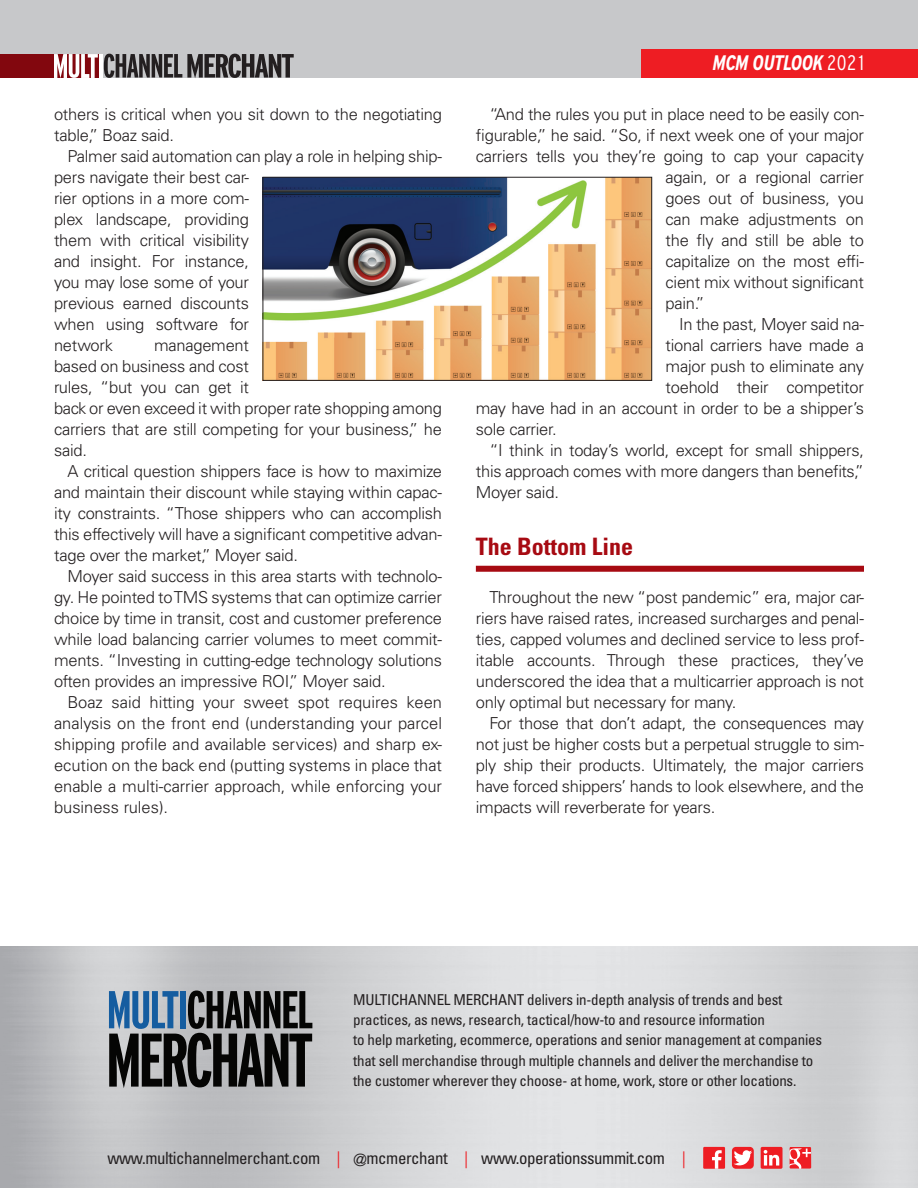
<style>
.page{position:relative;width:918px;height:1188px;background:#fff}
.page>*{position:absolute;margin:0;border:0;box-sizing:border-box;transform-origin:0 0}
.t1{font:700 condensed 24px "Univers LT Std";color:#a70a12}
.t2{font:italic 700 condensed 21px "Interstate";letter-spacing:-.02em;color:#fff}
.t3{font:condensed 16.8px "Univers LT Std";letter-spacing:-.025em;color:#231f20}
.t4{font:300 16.5px/21px "Univers LT Std";letter-spacing:-.015em;color:#231f20;text-align:justify}
.t5{font:condensed 15px/20.2px "Univers LT Std";letter-spacing:-.015em;color:#231f20}
.s1{font-weight:300;font-style:normal}
.s2{color:#ee1d23}
</style>
<div class="page">
<div style="left:0;top:0;width:918px;height:78px;background:#c7c8ca"></div>
<div style="left:642px;top:49px;width:276px;height:29px;background:#ee1d23"></div>
<div style="left:0;top:54px;width:102px;height:24px;background:#82070e"></div>
<svg style="left:54px;top:54px;width:44px;height:24px"></svg>
<hr style="left:99px;top:54px;width:3px;height:24px;background:#fff">
<svg style="left:104px;top:54px;width:190px;height:24px"></svg>
<div style="left:476px;top:566px;width:388px;height:6px;background:#a70a12"></div>
<img style="left:265px;top:179px;width:385px;height:200px">
<div style="left:263px;top:177px;width:389px;height:204px;border:1px solid #231f20"></div>
<img style="left:0;top:946px;width:918px;height:241px">
<svg style="left:109px;top:991px;width:203px;height:97px;background:#555c63"></svg>
<div style="left:703px;top:1147px;width:22px;height:22px;background:#ee1d23"></div>
<svg style="left:712px;top:1150px;width:10px;height:19px"></svg>
<svg style="left:789px;top:1147px;width:22px;height:22px"></svg>
<div style="left:761px;top:1147px;width:22px;height:22px;background:#ee1d23;border-radius:2px"></div>
<svg style="left:764px;top:1150px;width:15px;height:16px"></svg>
<div style="left:732px;top:1147px;width:22px;height:22px;background:#ee1d23;border-radius:4px"></div>
<svg style="left:734px;top:1150px;width:18px;height:15px"></svg>
<p class="t4" style="left:54px;top:104px;width:390px">others is critical when you sit down to the negotiating table,” Boaz said.</p>
<p class="t4" style="left:54px;top:146px;width:390px;text-align:left;text-indent:13px">Palmer said automation can play a role in helping ship&shy;pers navigate their best car-<br>rier options in a more com-<br>plex landscape, providing<br>them with critical visibility<br>and insight. For instance,<br>you may lose some of your<br>previous earned discounts<br>when using software for<br>network</p>
<p class="t4" style="left:54px;top:335px;width:390px;text-align:left;text-indent:100px">management<br>based on business and cost<br>rules, “but you can get it<br>back or even exceed it with proper rate shopping among carriers that are still competing for your business,” he said.</p>
<p class="t4" style="left:54px;top:461px;width:390px;text-indent:13px">A critical question shippers face is how to maximize and maintain their discount while staying within capac&shy;ity constraints. “Those shippers who can accomplish this effectively will have a significant competitive advan&shy;tage over the market,” Moyer said.</p>
<p class="t4" style="left:54px;top:566px;width:390px;text-indent:13px">Moyer said success in this area starts with technolo&shy;gy. He pointed to TMS systems that can optimize carrier choice by time in transit, cost and customer preference while load balancing carrier volumes to meet commit&shy;ments. “Investing in cutting-edge technology solutions often provides an impressive ROI,” Moyer said.</p>
<p class="t4" style="left:54px;top:692px;width:390px;text-indent:13px">Boaz said hitting your sweet spot requires keen analysis on the front end (understanding your parcel shipping profile and available services) and sharp ex&shy;ecution on the back end (putting systems in place that enable a multi-carrier approach, while enforcing your business rules).</p>
<p class="t2" style="left:713px;top:50px;width:153px">MCM OUTLOOK <span class="s1">2021</span></p>
<p class="t4" style="left:489px;top:104px;width:376px">“And the rules you put in place need to be easily con-</p>
<p class="t4" style="left:476px;top:125px;width:390px">figurable,” he said. “So, if next week one of your major</p>
<p class="t4" style="left:476px;top:146px;width:390px">carriers tells you they’re going to cap your capacity</p>
<p class="t4" style="left:666px;top:167px;width:200px">again, or a regional carrier</p>
<p class="t4" style="left:666px;top:188px;width:200px">goes out of business, you</p>
<p class="t4" style="left:666px;top:209px;width:200px">can make adjustments on</p>
<p class="t4" style="left:666px;top:230px;width:200px">the fly and still be able to</p>
<p class="t4" style="left:666px;top:251px;width:200px">capitalize on the most effi-</p>
<p class="t4" style="left:666px;top:272px;width:200px">cient mix without significant</p>
<p class="t4" style="left:666px;top:293px;width:41px">pain.”</p>
<p class="t4" style="left:679px;top:314px;width:186px">In the past, Moyer said na-</p>
<p class="t4" style="left:666px;top:335px;width:200px">tional carriers have made a</p>
<p class="t4" style="left:666px;top:356px;width:200px">major push to eliminate any</p>
<p class="t4" style="left:666px;top:377px;width:200px">toehold their competitor</p>
<p class="t4" style="left:476px;top:398px;width:390px">may have had in an account in order to be a shipper’s</p>
<p class="t4" style="left:476px;top:419px;width:82px">sole carrier.</p>
<p class="t4" style="left:489px;top:440px;width:376px">“I think in today’s world, except for small shippers,</p>
<p class="t4" style="left:476px;top:461px;width:390px">this approach comes with more dangers than benefits,”</p>
<p class="t4" style="left:476px;top:482px;width:85px">Moyer said.</p>
<h1 class="t1" style="left:476px;top:532px;width:159px">The Bottom Line</h1>
<p class="t4" style="left:476px;top:587px;width:390px;text-indent:13px">Throughout the new “post pandemic” era, major car&shy;riers have raised rates, increased surcharges and penal&shy;ties, capped volumes and declined service to less prof&shy;itable accounts. Through these practices, they’ve underscored the idea that a multicarrier approach is not only optimal but necessary for many.</p>
<p class="t4" style="left:476px;top:713px;width:390px;text-indent:13px">For those that don’t adapt, the consequences may not just be higher costs but a perpetual struggle to sim&shy;ply ship their products. Ultimately, the major carriers have forced shippers’ hands to look elsewhere, and the impacts will reverberate for years.</p>
<p class="t5" style="left:353px;top:989px;width:471px">MULTICHANNEL MERCHANT delivers in-depth analysis of trends and best practices, as news, research, tactical/how-to and resource information<br>to help marketing, ecommerce, operations and senior management at companies that sell merchandise through multiple channels and deliver the merchandise to the customer wherever they choose- at home, work, store or other locations.</p>
<p class="t3" style="left:107px;top:1148px;width:580px">www.multichannelmerchant.com <span class="s2">|</span> @mcmerchant <span class="s2">|</span> www.operationssummit.com <span class="s2">|</span></p>
</div>
